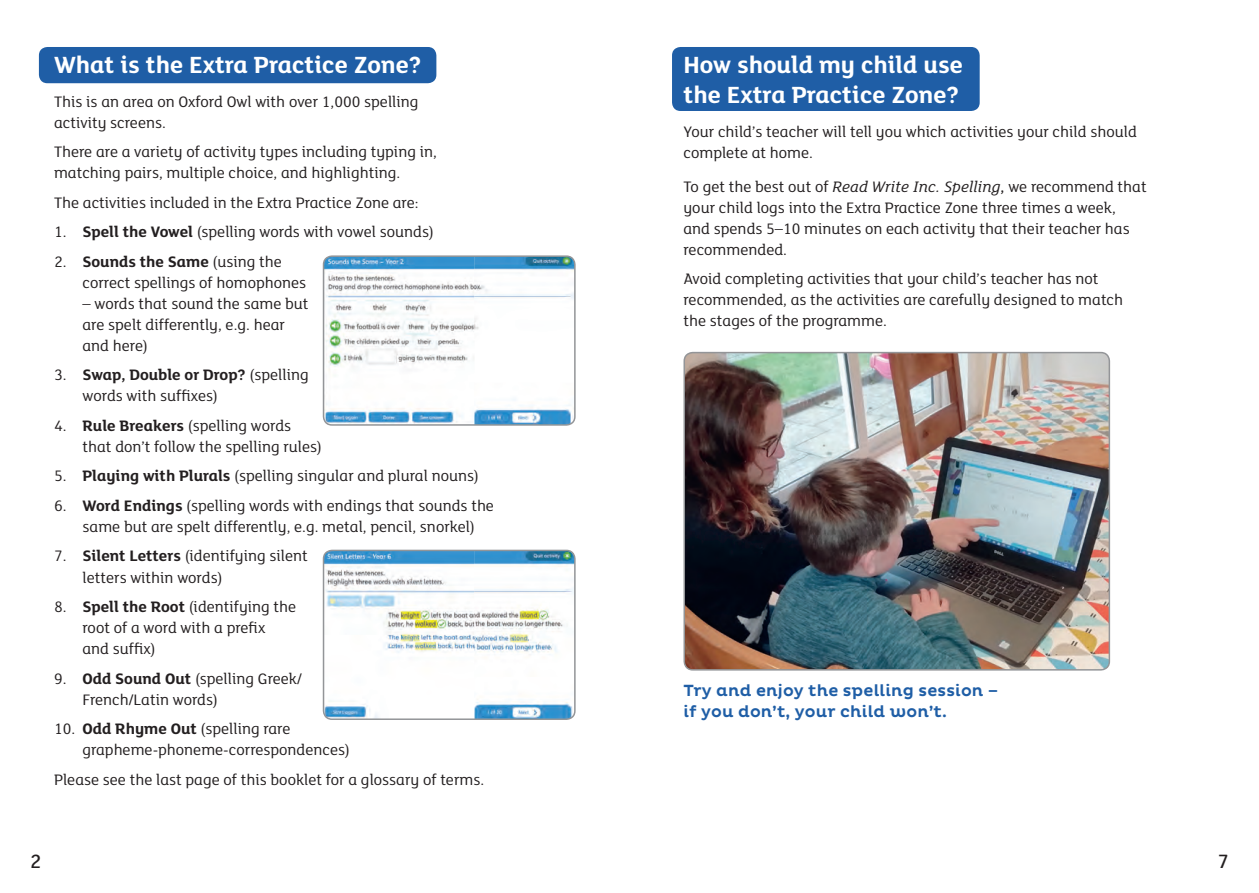
<style>
.page{position:relative;width:1259px;height:893px;background:#fff}
.page>*{position:absolute;margin:0;border:0;box-sizing:border-box;transform-origin:0 0}
.t1{font:700 25.5px/30px "FS Lola Primary";color:#fff}
.t2{font:500 21px "FS Lola Primary";color:#231f20}
.t3{font:16.5px/21px "FS Lola Primary";color:#231f20}
.t4{font:500 16.5px/21px "Pluto";letter-spacing:.01em;color:#1f5ea6}
.s1{font-weight:700}
.s2{font-style:italic}
.s3{font-weight:500}
</style>
<div class="page">
<div style="left:39px;top:47px;width:397px;height:36px;background:#1f5ea6;border-radius:9px"></div>
<div style="left:672px;top:47px;width:307px;height:64px;background:#1f5ea6;border-radius:9px"></div>
<img style="left:686px;top:353px;width:423px;height:315px">
<div style="left:683px;top:352px;width:427px;height:319px;border:2px solid #939598;border-radius:9px"></div>
<img style="left:323px;top:256px;width:252px;height:169px">
<div style="left:323px;top:255px;width:252px;height:171px;border:2px solid #939598;border-radius:9px"></div>
<img style="left:323px;top:550px;width:252px;height:169px">
<div style="left:323px;top:550px;width:252px;height:170px;border:2px solid #939598;border-radius:9px"></div>
<h1 class="t1" style="left:54px;top:49px;width:369px">What is the Extra Practice Zone?</h1>
<p class="t3" style="left:54px;top:90px;width:366px">This is an area on Oxford Owl with over 1,000 spelling activity screens.</p>
<p class="t3" style="left:54px;top:141px;width:384px">There are a variety of activity types including typing in, matching pairs, multiple choice, and highlighting.</p>
<p class="t3" style="left:54px;top:191px;width:366px">The activities included in the Extra Practice Zone are:</p>
<p class="t3" style="left:54px;top:221px;width:381px">1. <span class="s1">Spell the Vowel</span> (spelling words with vowel sounds)</p>
<p class="t3" style="left:82px;top:250px;width:225px;text-indent:-28px">2. <span class="s1">Sounds the Same</span> (using the correct spellings of homophones</p>
<p class="t3" style="left:82px;top:292px;width:228px">– words that sound the same but are spelt differently, e.g. hear and here)</p>
<p class="t3" style="left:82px;top:364px;width:228px;text-indent:-28px">3. <span class="s1">Swap, Double or Drop?</span> (spelling words with suffixes)</p>
<p class="t3" style="left:82px;top:414px;width:241px;text-indent:-28px">4. <span class="s1">Rule Breakers</span> (spelling words that don’t follow the spelling rules)</p>
<p class="t3" style="left:54px;top:465px;width:426px">5. <span class="s1">Playing with Plurals</span> (spelling singular and plural nouns)</p>
<p class="t3" style="left:54px;top:494px;width:441px;text-align:center">6. <span class="s1">Word Endings</span> (spelling words with endings that sounds the same but are spelt differently, e.g. metal, pencil, snorkel)</p>
<p class="t3" style="left:82px;top:545px;width:227px;text-indent:-28px">7. <span class="s1">Silent Letters</span> (identifying silent letters within words)</p>
<p class="t3" style="left:82px;top:595px;width:215px;text-indent:-28px">8. <span class="s1">Spell the Root</span> (identifying the root of a word with a prefix<br>and suffix)</p>
<p class="t3" style="left:82px;top:667px;width:221px;text-indent:-28px">9. <span class="s1">Odd Sound Out</span> (spelling Greek/<br>French/Latin words)</p>
<p class="t3" style="left:82px;top:717px;width:269px;text-indent:-28px">10. <span class="s1">Odd Rhyme Out</span> (spelling rare grapheme-phoneme-correspondences)</p>
<p class="t3" style="left:54px;top:768px;width:432px">Please see the last page of this booklet for a glossary of terms.</p>
<h1 class="t1" style="left:683px;top:49px;width:281px">How should my child use the Extra Practice Zone?</h1>
<p class="t3" style="left:683px;top:120px;width:455px">Your child’s teacher will tell you which activities your child should complete at home.</p>
<p class="t3" style="left:683px;top:175px;width:465px">To get the best out of <span class="s2">Read Write Inc. Spelling</span><span class="s3">,</span> we recommend that your child logs into the Extra Practice Zone three times a week,<br>and spends 5–10 minutes on each activity that their teacher has recommended.</p>
<p class="t3" style="left:683px;top:268px;width:441px">Avoid completing activities that your child’s teacher has not recommended, as the activities are carefully designed to match the stages of the programme.</p>
<p class="t4" style="left:683px;top:680px;width:316px">Try and enjoy the spelling session – if you don’t, your child won’t.</p>
<p class="t2" style="left:30px;top:847px;width:13px">2</p>
<p class="t2" style="left:1217px;top:847px;width:13px">7</p>
</div>
